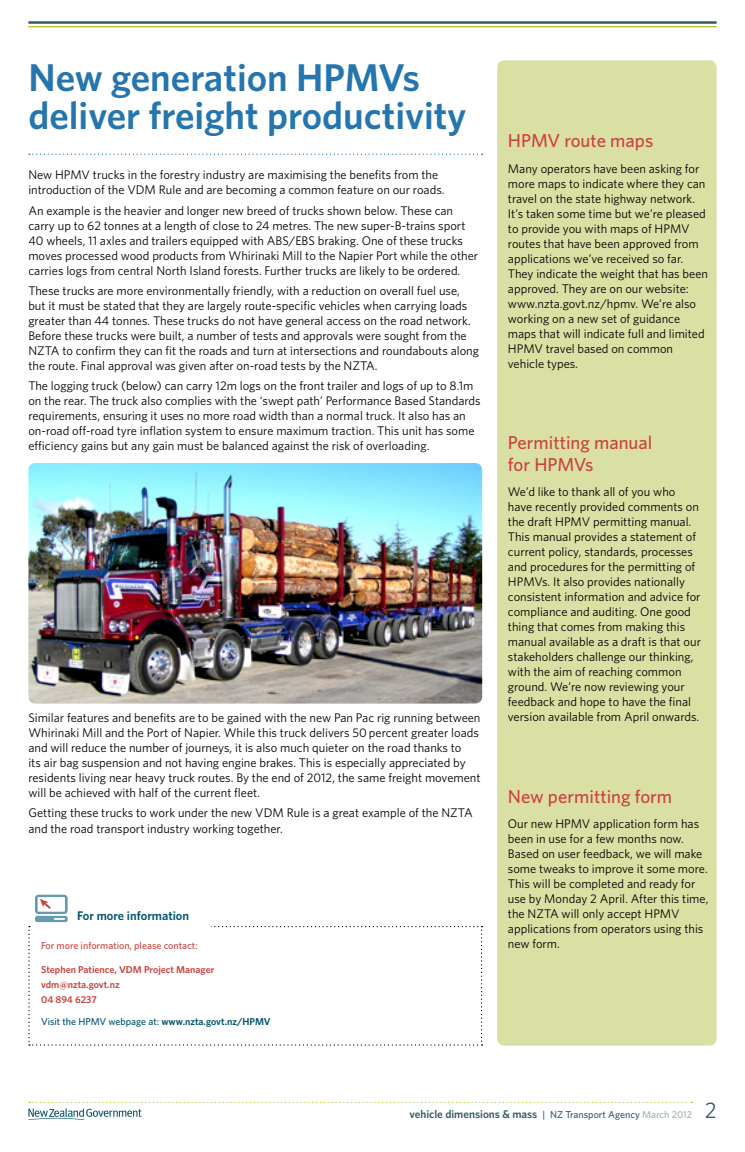
<style>
.page{position:relative;width:745px;height:1152px;background:#fff}
.page>*{position:absolute;margin:0;border:0;box-sizing:border-box;transform-origin:0 0}
.t1{font:600 38.75px/37.5px "Whitney";color:#2575ae}
.t2{font:22.5px "Whitney";color:#335a6a}
.t3{font:500 18.75px/21.2px "Whitney";color:#ca4242}
.t4{font:12.5px/15px "Whitney";color:#000}
.t5{font:600 12.5px "Whitney";color:#00536d}
.t6{font:600 11.25px "Whitney";color:#335a6a}
.t7{font:600 10px/15px "Whitney";color:#ca4242}
.t8{font:500 10px "Whitney";color:#00536d}
.t9{font:500 10px "Whitney";color:#ca4242}
.s1{font-weight:600}
.s2{font-weight:500;font-size:10px}
.s3{font-weight:500;font-size:10px;color:#9cb0bb}
</style>
<div class="page">
<hr style="left:28px;top:26px;width:688px;height:1px;background:#afbe24">
<hr style="left:28px;top:21px;width:688px;height:3px;background:#335a6a">
<svg style="left:28px;top:1101px;width:663px;height:19px"></svg>
<div style="left:497px;top:60px;width:219px;height:985px;background:#dae0a4;border-radius:7px"></div>
<svg style="left:28px;top:894px;width:454px;height:151px"></svg>
<svg style="left:29px;top:154px;width:453px;height:1px"></svg>
<img style="left:28px;top:463px;width:454px;height:240px">
<h1 class="t1" style="left:28px;top:58px;width:439px">New generation HPMVs deliver freight productivity</h1>
<p class="t4" style="left:28px;top:167px;width:417px">New HPMV trucks in the forestry industry are maximising the benefits from the introduction of the VDM Rule and are becoming a common feature on our roads.</p>
<p class="t4" style="left:28px;top:202px;width:451px">An example is the heavier and longer new breed of trucks shown below. These can carry up to 62 tonnes at a length of close to 24 metres. The new super-B-trains sport 40 wheels, 11 axles and trailers equipped with ABS/EBS braking. One of these trucks moves processed wood products from Whirinaki Mill to the Napier Port while the other carries logs from central North Island forests. Further trucks are likely to be ordered.</p>
<p class="t4" style="left:28px;top:283px;width:452px">These trucks are more environmentally friendly, with a reduction on overall fuel use, but it must be stated that they are largely route-specific vehicles when carrying loads greater than 44 tonnes. These trucks do not have general access on the road network.<br>Before these trucks were built, a number of tests and approvals were sought from the NZTA to confirm they can fit the roads and turn at intersections and roundabouts along the route. Final approval was given after on-road tests by the NZTA.</p>
<p class="t4" style="left:28px;top:378px;width:453px">The logging truck (below) can carry 12m logs on the front trailer and logs of up to 8.1m on the rear. The truck also complies with the ‘swept path’ Performance Based Standards requirements, ensuring it uses no more road width than a normal truck. It also has an on-road off-road tyre inflation system to ensure maximum traction. This unit has some efficiency gains but any gain must be balanced against the risk of overloading.</p>
<p class="t4" style="left:28px;top:710px;width:453px">Similar features and benefits are to be gained with the new Pan Pac rig running between Whirinaki Mill and the Port of Napier. While this truck delivers 50 percent greater loads and will reduce the number of journeys, it is also much quieter on the road thanks to<br>its air bag suspension and not having engine brakes. This is especially appreciated by residents living near heavy truck routes. By the end of 2012, the same freight movement will be achieved with half of the current fleet.</p>
<p class="t4" style="left:28px;top:805px;width:445px">Getting these trucks to work under the new VDM Rule is a great example of the NZTA and the road transport industry working together.</p>
<p class="t5" style="left:77px;top:907px;width:113px">For more information</p>
<p class="t9" style="left:41px;top:939px;width:158px">For more information, please contact:</p>
<p class="t7" style="left:41px;top:962px;width:175px">Stephen Patience, VDM Project Manager vdm@nzta.govt.nz<br>04 894 6237</p>
<p class="t8" style="left:41px;top:1015px;width:231px">Visit the HPMV webpage at: <span class="s1">www.nzta.govt.nz/HPMV</span></p>
<h3 class="t3" style="left:507px;top:130px;width:147px">HPMV route maps</h3>
<p class="t4" style="left:507px;top:161px;width:201px">Many operators have been asking for more maps to indicate where they can travel on the state highway network.<br>It’s taken some time but we’re pleased to provide you with maps of HPMV routes that have been approved from applications we’ve received so far.<br>They indicate the weight that has been approved. They are on our website: www.nzta.govt.nz/hpmv. We’re also working on a new set of guidance maps that will indicate full and limited HPMV travel based on common vehicle types.</p>
<h3 class="t3" style="left:507px;top:432px;width:146px">Permitting manual for HPMVs</h3>
<p class="t4" style="left:507px;top:484px;width:194px">We’d like to thank all of you who have recently provided comments on the draft HPMV permitting manual.<br>This manual provides a statement of current policy, standards, processes and procedures for the permitting of HPMVs. It also provides nationally consistent information and advice for compliance and auditing. One good thing that comes from making this manual available as a draft is that our stakeholders challenge our thinking, with the aim of reaching common ground. We’re now reviewing your feedback and hope to have the final version available from April onwards.</p>
<h3 class="t3" style="left:507px;top:785px;width:166px">New permitting form</h3>
<p class="t4" style="left:507px;top:816px;width:202px">Our new HPMV application form has been in use for a few months now.<br>Based on user feedback, we will make some tweaks to improve it some more.<br>This will be completed and ready for use by Monday 2 April. After this time, the NZTA will only accept HPMV applications from operators using this new form.</p>
<p class="t6" style="left:409px;top:1106px;width:284px">vehicle dimensions &amp; mass <span class="s2">| NZ Transport Agency</span> <span class="s3">March 2012</span></p>
<h2 class="t2" style="left:704px;top:1095px;width:13px">2</h2>
</div>
